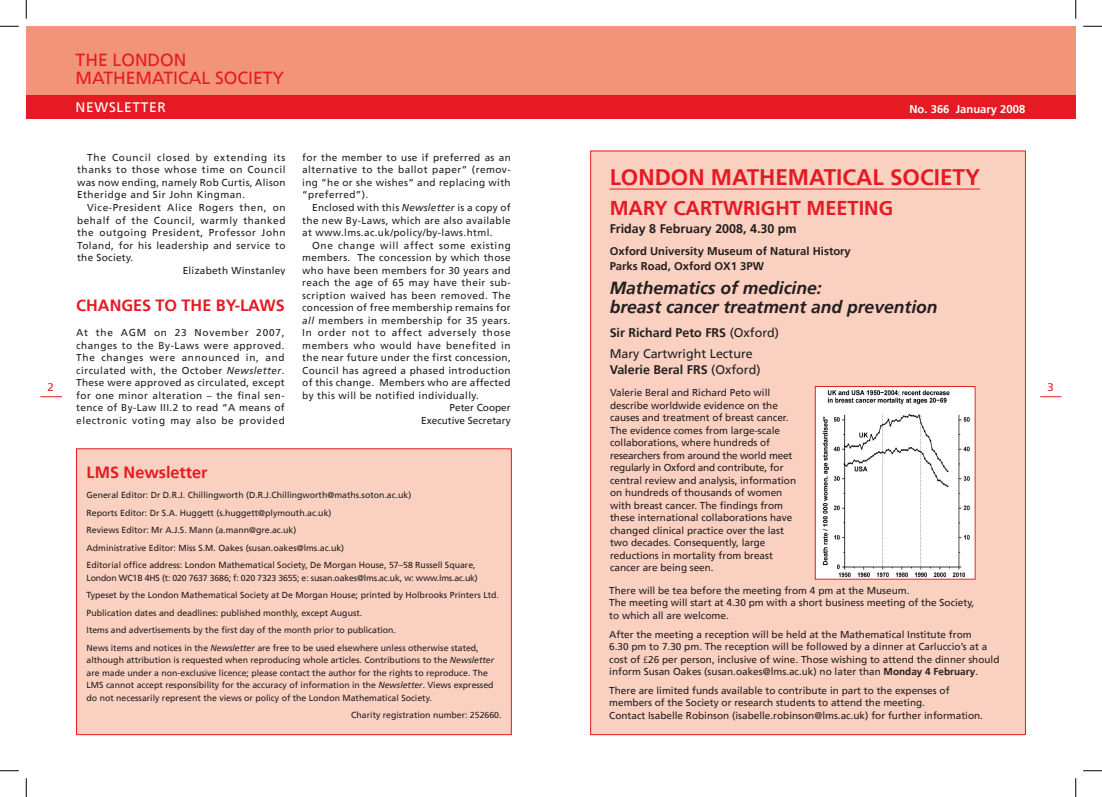
<style>
.page{position:relative;width:1102px;height:797px;background:#fff}
.page>*{position:absolute;margin:0;border:0;box-sizing:border-box;transform-origin:0 0}
.t1{font:700 22.5px "Frutiger CE";color:#e51a23}
.t2{font:700 20px "Frutiger CE";color:#e51a23}
.t3{font:italic 700 17.5px/18.8px "Frutiger CE";color:#231f20}
.t4{font:17.5px/17.5px "Frutiger CE";color:#e51a23}
.t5{font:700 16.25px "Frutiger CE";color:#e51a23}
.t6{font:13.75px "Frutiger CE";letter-spacing:.05em;color:#fff}
.t7{font:700 12.5px "Frutiger CE";color:#231f20}
.t8{font:12.5px/21.2px "Frutiger CE";color:#231f20}
.t9{font:700 11.25px/15px "Frutiger CE";color:#231f20}
.t10{font:700 11.25px "Frutiger CE";color:#fff}
.t11{font:10px/12.5px "Frutiger CE";color:#231f20;text-align:justify}
.t12{font:10px "Frutiger CE";letter-spacing:.035em;color:#231f20}
.t13{font:10px "Frutiger CE";letter-spacing:.055em;color:#231f20}
.t14{font:10px "Frutiger CE";letter-spacing:.045em;color:#231f20}
.t15{font:10px "Frutiger CE";letter-spacing:.025em;color:#231f20}
.t16{font:10px "Frutiger CE";letter-spacing:.03em;color:#231f20}
.t17{font:10px "Frutiger CE";letter-spacing:.06em;color:#231f20}
.t18{font:10px "Frutiger CE";letter-spacing:.065em;color:#231f20}
.t19{font:10px "Frutiger CE";letter-spacing:.04em;color:#231f20}
.t20{font:8.75px/17.5px "Frutiger CE";color:#231f20}
.s1{font-style:italic}
.s2{font-weight:700}
.s3{font-weight:400}
.s4{font-family:"Times New Roman"}
</style>
<div class="page">
<div style="left:26px;top:26px;width:525px;height:69px;background:#f19478"></div>
<svg style="left:40px;top:396px;width:22px;height:1px"></svg>
<div style="left:76px;top:449px;width:435px;height:285px;background:#fad0c0"></div>
<div style="left:73px;top:46px;width:215px;height:43px;background:#f19478"></div>
<div style="left:551px;top:26px;width:524px;height:69px;background:#f19478"></div>
<div style="left:26px;top:95px;width:1049px;height:24px;background:#e51a23"></div>
<div style="left:854px;top:103px;width:172px;height:14px;border:1px solid #e51a23"></div>
<svg style="left:1040px;top:396px;width:21px;height:1px"></svg>
<div style="left:590px;top:151px;width:435px;height:583px;background:#fad0c0"></div>
<hr style="left:609px;top:189px;width:370px;height:1px;background:#e51a23">
<img style="left:817px;top:388px;width:156px;height:189px">
<div style="left:815px;top:386px;width:160px;height:193px;border:1px solid #e51a23"></div>
<svg style="left:0;top:25px;width:19px;height:2px"></svg>
<svg style="left:1083px;top:25px;width:18px;height:2px"></svg>
<svg style="left:0;top:770px;width:19px;height:1px"></svg>
<svg style="left:1083px;top:770px;width:18px;height:1px"></svg>
<svg style="left:25px;top:0;width:2px;height:19px"></svg>
<svg style="left:25px;top:778px;width:2px;height:19px"></svg>
<svg style="left:1075px;top:0;width:1px;height:19px"></svg>
<svg style="left:1075px;top:778px;width:1px;height:19px"></svg>
<h3 class="t4" style="left:76px;top:51px;width:210px">THE LONDON<br>MATHEMATICAL SOCIETY</h3>
<h3 class="t6" style="left:76px;top:99px;width:92px">NEWSLETTER</h3>
<p class="t10" style="left:909px;top:102px;width:117px">No. 366 January 2008</p>
<p class="t11" style="left:77px;top:151px;width:210px;text-indent:10px">The Council closed by extending its thanks to those whose time on Council was now ending, namely Rob Curtis, Alison Etheridge and Sir John Kingman.</p>
<p class="t17" style="left:87px;top:202px;width:200px">Vice-President Alice Rogers then, on</p>
<p class="t13" style="left:77px;top:214px;width:210px">behalf of the Council, warmly thanked</p>
<p class="t13" style="left:77px;top:227px;width:210px">the outgoing President, Professor John</p>
<p class="t14" style="left:77px;top:239px;width:210px">Toland, for his leadership and service to</p>
<p class="t16" style="left:77px;top:252px;width:58px">the Society.</p>
<p class="t15" style="left:183px;top:264px;width:104px">Elizabeth Winstanley</p>
<h3 class="t5" style="left:76px;top:296px;width:210px">CHANGES TO THE BY-LAWS</h3>
<p class="t11" style="left:76px;top:326px;width:210px">At the AGM on 23 November 2007, changes to the By-Laws were approved.<br>The changes were announced in, and circulated with, the October <span class="s1">Newsletter</span>.<br>These were approved as circulated, except for one minor alteration – the final sen&shy;tence of By-Law III.2 to read “A means of electronic voting may also be provided</p>
<p class="t11" style="left:302px;top:151px;width:210px">for the member to use if preferred as an alternative to the ballot paper” (remov&shy;ing “he or she wishes” and replacing with “preferred”).</p>
<p class="t11" style="left:302px;top:201px;width:210px;text-indent:10px">Enclosed with this <span class="s1">Newsletter</span> is a copy of the new By-Laws, which are also available at www.lms.ac.uk/policy/by-laws.html.</p>
<p class="t13" style="left:312px;top:239px;width:200px">One change will affect some existing</p>
<p class="t12" style="left:302px;top:252px;width:210px">members. The concession by which those</p>
<p class="t12" style="left:302px;top:264px;width:210px">who have been members for 30 years and</p>
<p class="t19" style="left:302px;top:277px;width:210px">reach the age of 65 may have their sub-</p>
<p class="t14" style="left:302px;top:289px;width:210px">scription waived has been removed. The</p>
<p class="t15" style="left:302px;top:302px;width:210px">concession of free membership remains for</p>
<p class="t12" style="left:302px;top:314px;width:210px"><span class="s1">all</span> members in membership for 35 years.</p>
<p class="t18" style="left:302px;top:327px;width:210px">In order not to affect adversely those</p>
<p class="t13" style="left:302px;top:339px;width:210px">members who would have benefited in</p>
<p class="t12" style="left:302px;top:352px;width:210px">the near future under the first concession,</p>
<p class="t12" style="left:302px;top:364px;width:210px">Council has agreed a phased introduction</p>
<p class="t16" style="left:302px;top:377px;width:210px">of this change. Members who are affected</p>
<p class="t12" style="left:302px;top:389px;width:178px">by this will be notified individually.</p>
<p class="t11" style="left:449px;top:401px;width:63px">Peter Cooper</p>
<p class="t11" style="left:421px;top:414px;width:91px">Executive Secretary</p>
<h1 class="t1" style="left:609px;top:164px;width:372px">LONDON MATHEMATICAL SOCIETY</h1>
<h2 class="t2" style="left:609px;top:196px;width:285px">MARY CARTWRIGHT MEETING</h2>
<p class="t7" style="left:609px;top:221px;width:188px">Friday 8 February 2008, 4.30 pm</p>
<p class="t9" style="left:609px;top:244px;width:243px">Oxford University Museum of Natural History<br>Parks Road, Oxford OX1 3PW</p>
<h3 class="t3" style="left:609px;top:278px;width:329px">Mathematics of medicine:<br>breast cancer treatment and prevention</h3>
<p class="t8" style="left:609px;top:321px;width:171px"><span class="s2">Sir Richard Peto FRS</span> (Oxford)<br>Mary Cartwright Lecture</p>
<p class="t7" style="left:609px;top:362px;width:152px">Valerie Beral FRS <span class="s3">(Oxford)</span></p>
<p class="t11" style="left:610px;top:386px;width:187px;text-align:left">Valerie Beral and Richard Peto will describe worldwide evidence on the causes and treatment of breast cancer.<br>The evidence comes from large-scale collaborations, where hundreds of researchers from around the world meet regularly in Oxford and contribute, for central review and analysis, information on hundreds of thousands of women with breast cancer. The findings from these international collaborations have changed clinical practice over the last two decades. Consequently, large reductions in mortality from breast cancer are being seen.</p>
<p class="t11" style="left:609px;top:584px;width:366px;text-align:left">There will be tea before the meeting from 4 pm at the Museum.<br>The meeting will start at 4.30 pm with a short business meeting of the Society, to which all are welcome.</p>
<p class="t11" style="left:609px;top:628px;width:392px;text-align:left">After the meeting a reception will be held at the Mathematical Institute from<br>6.30 pm to 7.30 pm. The reception will be followed by a dinner at Carluccio’s at a cost of <span class="s4">£</span>26 per person, inclusive of wine. Those wishing to attend the dinner should inform Susan Oakes (susan.oakes@lms.ac.uk) no later than <span class="s2">Monday 4 February</span>.</p>
<p class="t11" style="left:609px;top:684px;width:375px;text-align:left">There are limited funds available to contribute in part to the expenses of members of the Society or research students to attend the meeting.<br>Contact Isabelle Robinson (isabelle.robinson@lms.ac.uk) for further information.</p>
<h3 class="t5" style="left:87px;top:462px;width:122px">LMS Newsletter</h3>
<p class="t20" style="left:87px;top:486px;width:390px">General Editor: Dr D.R.J. Chillingworth (D.R.J.Chillingworth@maths.soton.ac.uk)<br>Reports Editor: Dr S.A. Huggett (s.huggett@plymouth.ac.uk)<br>Reviews Editor: Mr A.J.S. Mann (a.mann@gre.ac.uk)<br>Administrative Editor: Miss S.M. Oakes (susan.oakes@lms.ac.uk)<br>Editorial office address: London Mathematical Society, De Morgan House, 57–58 Russell Square,</p>
<p class="t20" style="left:87px;top:568px;width:414px">London WC1B 4HS (t: 020 7637 3686; f: 020 7323 3655; e: susan.oakes@lms.ac.uk, w: www.lms.ac.uk)<br>Typeset by the London Mathematical Society at De Morgan House; printed by Holbrooks Printers Ltd.<br>Publication dates and deadlines: published monthly, except August.<br>Items and advertisements by the first day of the month prior to publication.<br>News items and notices in the <span class="s1">Newsletter</span> are free to be used elsewhere unless otherwise stated,</p>
<p class="t20" style="left:87px;top:653px;width:409px;line-height:12.5px">although attribution is requested when reproducing whole articles. Contributions to the <span class="s1">Newsletter </span>are made under a non-exclusive licence; please contact the author for the rights to reproduce. The LMS cannot accept responsibility for the accuracy of information in the <span class="s1">Newsletter</span>. Views expressed do not necessarily represent the views or policy of the London Mathematical Society.</p>
<p class="t20" style="left:351px;top:706px;width:152px">Charity registration number: 252660.</p>
</div>
